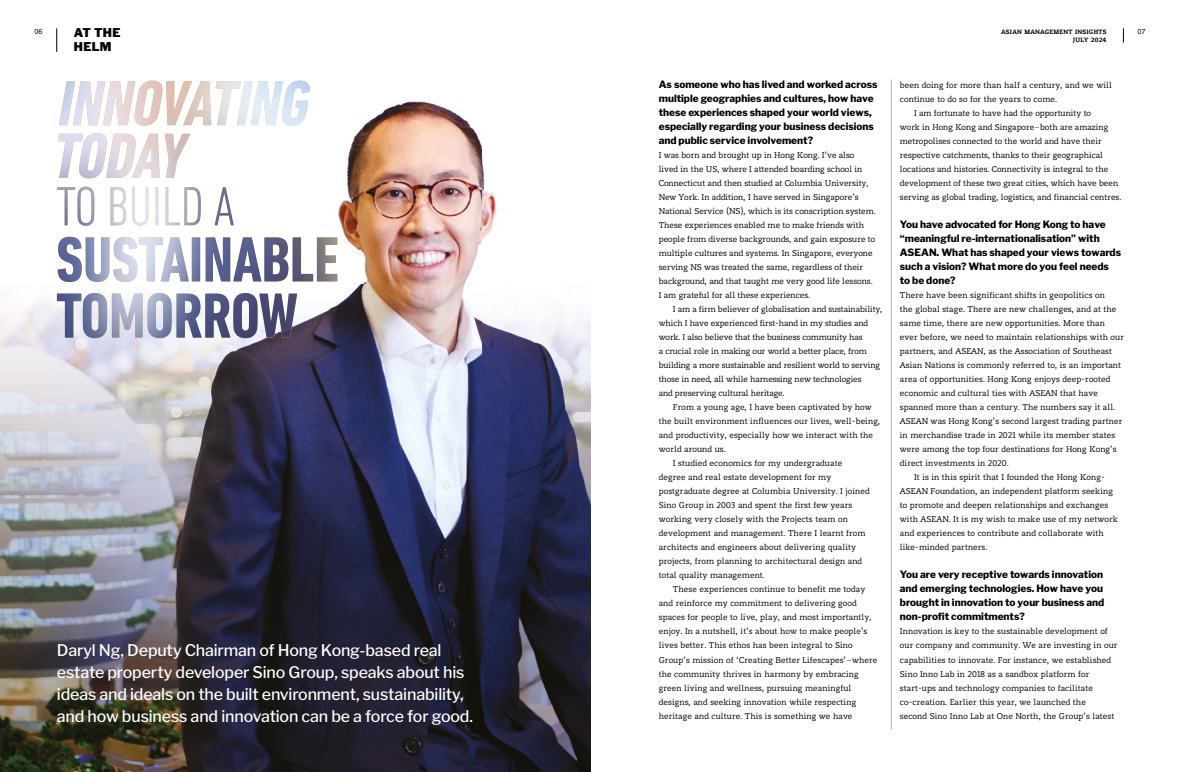
<style>
.page{position:relative;width:1180px;height:772px;background:#fff}
.page>*{position:absolute;margin:0;border:0;box-sizing:border-box;transform-origin:0 0}
.t1{font:500 16px/22px "Libre Franklin";letter-spacing:-.01em;color:#fff}
.t2{font:900 12px/13.5px "Libre Franklin";letter-spacing:.03em;color:#000}
.t3{font:10px/14px "Sabel";letter-spacing:.01em;color:#000}
.t4{font:800 10px/14px "Libre Franklin";color:#000}
.t5{font:10px/14px "Sabel";letter-spacing:-.01em;color:#000}
.t6{font:800 7px "Sabel";letter-spacing:.03em;color:#000}
.t7{font:7px "Trade Gothic Next LT Pro";color:#000}
</style>
<div class="page">
<img style="left:0;top:101px;width:590px;height:670px">
<svg style="left:57px;top:81px;width:280px;height:257px"></svg>
<img style="left:73px;top:81px;width:52px;height:44px">
<img style="left:125px;top:80px;width:185px;height:32px">
<img style="left:125px;top:112px;width:181px;height:33px">
<img style="left:125px;top:144px;width:61px;height:194px">
<img style="left:185px;top:187px;width:61px;height:151px">
<img style="left:246px;top:237px;width:91px;height:69px">
<img style="left:246px;top:306px;width:49px;height:32px">
<hr style="left:891px;top:79px;width:1px;height:650px;background:#b3b2b2">
<svg style="left:57px;top:28px;width:1px;height:24px"></svg>
<svg style="left:1122px;top:28px;width:1px;height:15px"></svg>
<p class="t2" style="left:74px;top:26px;width:48px">AT THE<br>HELM</p>
<p class="t7" style="left:35px;top:26px;width:10px">06</p>
<p class="t6" style="left:1001px;top:27px;width:107px">ASIAN MANAGEMENT INSIGHTS</p>
<p class="t7" style="left:1137px;top:26px;width:10px">07</p>
<p class="t6" style="left:1072px;top:36px;width:35px">JULY 2024</p>
<h1 class="t1" style="left:57px;top:639px;width:417px">Daryl Ng, Deputy Chairman of Hong Kong-based real estate property developer Sino Group, speaks about his ideas and ideals on the built environment, sustainability, and how business and innovation can be a force for good.</h1>
<p class="t4" style="left:658px;top:77px;width:220px">As someone who has lived and worked across multiple geographies and cultures, how have these experiences shaped your world views, especially regarding your business decisions and public service involvement?</p>
<p class="t3" style="left:658px;top:148px;width:218px">I was born and brought up in Hong Kong. I’ve also lived in the US, where I attended boarding school in Connecticut and then studied at Columbia University, New York. In addition, I have served in Singapore’s National Service (NS), which is its conscription system.<br>These experiences enabled me to make friends with people from diverse backgrounds, and gain exposure to multiple cultures and systems. In Singapore, everyone serving NS was treated the same, regardless of their background, and that taught me very good life lessons.<br>I am grateful for all these experiences.</p>
<p class="t5" style="left:658px;top:302px;width:225px;text-indent:14px">I am a firm believer of globalisation and sustainability, which I have experienced first-hand in my studies and work. I also believe that the business community has<br>a crucial role in making our world a better place, from building a more sustainable and resilient world to serving those in need, all while harnessing new technologies<br>and preserving cultural heritage.</p>
<p class="t3" style="left:673px;top:400px;width:200px">From a young age, I have been captivated by how</p>
<p class="t3" style="left:658px;top:414px;width:223px">the built environment influences our lives, well-being,</p>
<p class="t3" style="left:658px;top:428px;width:216px">and productivity, especially how we interact with the</p>
<p class="t3" style="left:658px;top:442px;width:68px">world around us.</p>
<p class="t3" style="left:673px;top:456px;width:171px">I studied economics for my undergraduate</p>
<p class="t3" style="left:658px;top:470px;width:174px">degree and real estate development for my</p>
<p class="t3" style="left:658px;top:484px;width:212px">postgraduate degree at Columbia University. I joined</p>
<p class="t3" style="left:658px;top:498px;width:195px">Sino Group in 2003 and spent the first few years</p>
<p class="t3" style="left:658px;top:512px;width:190px">working very closely with the Projects team on</p>
<p class="t3" style="left:658px;top:526px;width:208px">development and management. There I learnt from</p>
<p class="t3" style="left:658px;top:540px;width:199px">architects and engineers about delivering quality</p>
<p class="t3" style="left:658px;top:554px;width:205px">projects, from planning to architectural design and</p>
<p class="t3" style="left:658px;top:568px;width:108px">total quality management.</p>
<p class="t3" style="left:673px;top:582px;width:194px">These experiences continue to benefit me today</p>
<p class="t3" style="left:658px;top:596px;width:199px">and reinforce my commitment to delivering good</p>
<p class="t3" style="left:658px;top:610px;width:214px">spaces for people to live, play, and most importantly,</p>
<p class="t3" style="left:658px;top:624px;width:210px">enjoy. In a nutshell, it’s about how to make people’s</p>
<p class="t3" style="left:658px;top:638px;width:195px">lives better. This ethos has been integral to Sino</p>
<p class="t3" style="left:658px;top:652px;width:220px">Group’s mission of ‘Creating Better Lifescapes’–where</p>
<p class="t3" style="left:658px;top:666px;width:201px">the community thrives in harmony by embracing</p>
<p class="t3" style="left:658px;top:680px;width:194px">green living and wellness, pursuing meaningful</p>
<p class="t3" style="left:658px;top:694px;width:199px">designs, and seeking innovation while respecting</p>
<p class="t3" style="left:658px;top:708px;width:195px">heritage and culture. This is something we have</p>
<p class="t3" style="left:899px;top:78px;width:213px">been doing for more than half a century, and we will</p>
<p class="t3" style="left:899px;top:92px;width:159px">continue to do so for the years to come.</p>
<p class="t3" style="left:913px;top:106px;width:178px">I am fortunate to have had the opportunity to</p>
<p class="t3" style="left:899px;top:120px;width:210px">work in Hong Kong and Singapore–both are amazing</p>
<p class="t3" style="left:899px;top:134px;width:203px">metropolises connected to the world and have their</p>
<p class="t3" style="left:899px;top:148px;width:205px">respective catchments, thanks to their geographical</p>
<p class="t3" style="left:899px;top:162px;width:210px">locations and histories. Connectivity is integral to the</p>
<p class="t3" style="left:899px;top:176px;width:220px">development of these two great cities, which have been</p>
<p class="t3" style="left:899px;top:190px;width:223px">serving as global trading, logistics, and financial centres.</p>
<p class="t4" style="left:899px;top:217px;width:223px">You have advocated for Hong Kong to have “meaningful re-internationalisation” with ASEAN. What has shaped your views towards such a vision? What more do you feel needs to be done?</p>
<p class="t3" style="left:899px;top:288px;width:206px">There have been significant shifts in geopolitics on</p>
<p class="t3" style="left:899px;top:302px;width:218px">the global stage. There are new challenges, and at the</p>
<p class="t3" style="left:899px;top:316px;width:206px">same time, there are new opportunities. More than</p>
<p class="t3" style="left:899px;top:330px;width:225px">ever before, we need to maintain relationships with our</p>
<p class="t3" style="left:899px;top:344px;width:214px">partners, and ASEAN, as the Association of Southeast</p>
<p class="t3" style="left:899px;top:358px;width:223px">Asian Nations is commonly referred to, is an important</p>
<p class="t3" style="left:899px;top:372px;width:212px">area of opportunities. Hong Kong enjoys deep-rooted</p>
<p class="t3" style="left:899px;top:386px;width:199px">economic and cultural ties with ASEAN that have</p>
<p class="t3" style="left:899px;top:400px;width:217px">spanned more than a century. The numbers say it all.</p>
<p class="t3" style="left:899px;top:414px;width:224px">ASEAN was Hong Kong’s second largest trading partner</p>
<p class="t3" style="left:899px;top:428px;width:217px">in merchandise trade in 2021 while its member states</p>
<p class="t3" style="left:899px;top:442px;width:218px">were among the top four destinations for Hong Kong’s</p>
<p class="t3" style="left:899px;top:456px;width:110px">direct investments in 2020.</p>
<p class="t3" style="left:913px;top:470px;width:192px">It is in this spirit that I founded the Hong Kong-</p>
<p class="t3" style="left:899px;top:484px;width:214px">ASEAN Foundation, an independent platform seeking</p>
<p class="t3" style="left:899px;top:498px;width:210px">to promote and deepen relationships and exchanges</p>
<p class="t3" style="left:899px;top:512px;width:219px">with ASEAN. It is my wish to make use of my network</p>
<p class="t3" style="left:899px;top:526px;width:205px">and experiences to contribute and collaborate with</p>
<p class="t3" style="left:899px;top:540px;width:89px">like-minded partners.</p>
<p class="t4" style="left:899px;top:567px;width:206px">You are very receptive towards innovation and emerging technologies. How have you brought in innovation to your business and non-profit commitments?</p>
<p class="t3" style="left:899px;top:624px;width:219px">Innovation is key to the sustainable development of our company and community. We are investing in our capabilities to innovate. For instance, we established Sino Inno Lab in 2018 as a sandbox platform for start-ups and technology companies to facilitate co-creation. Earlier this year, we launched the<br>second Sino Inno Lab at One North, the Group’s latest</p>
</div>
